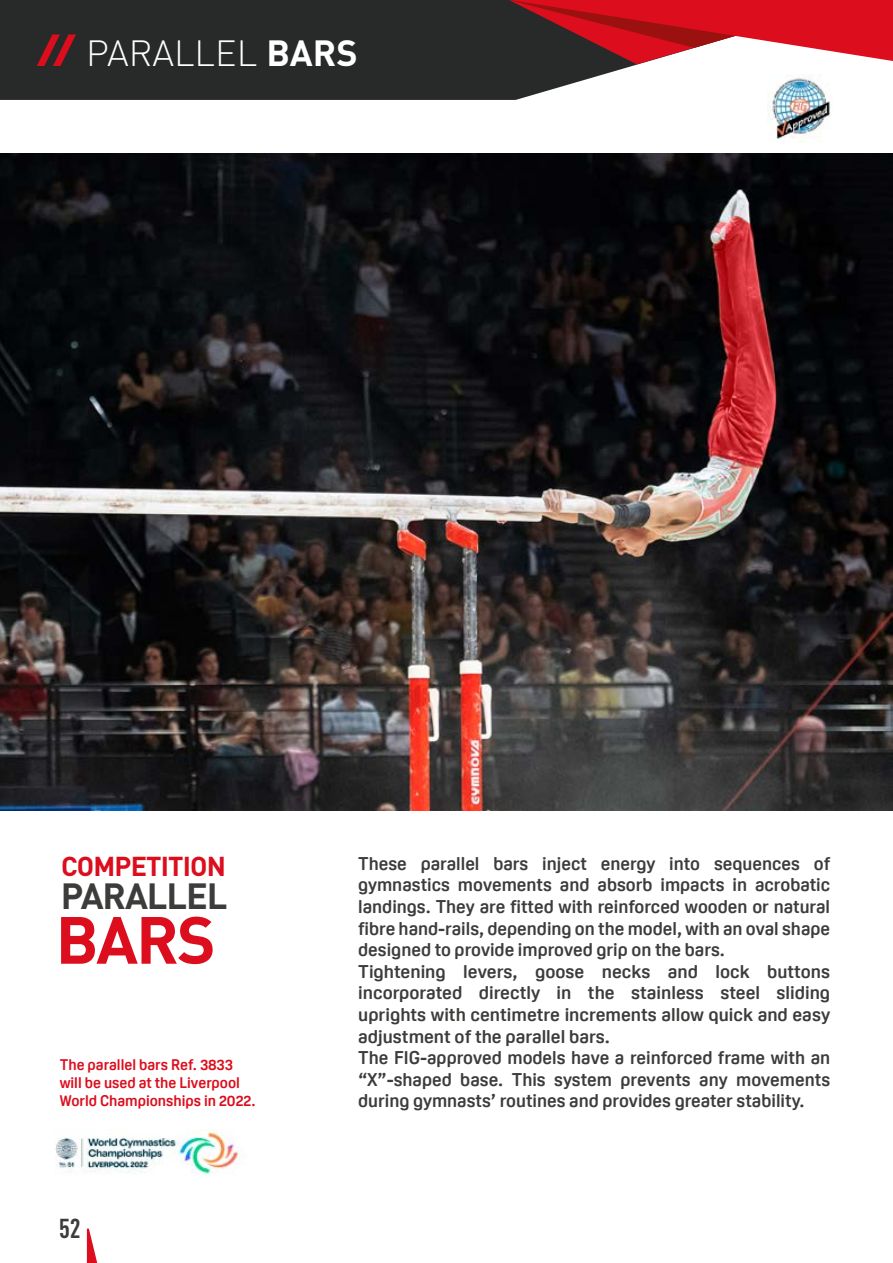
<style>
.page{position:relative;width:893px;height:1263px;background:#fff}
.page>*{position:absolute;margin:0;border:0;box-sizing:border-box;transform-origin:0 0}
.t1{font:700 65.55px "DIN Pro";color:#dc0d1d}
.t2{font:300 36px "DIN Pro";color:#fff}
.t3{font:700 36px "DIN Pro";letter-spacing:-.03em;color:#3c3c3b}
.t4{font:700 27px "DIN Pro";letter-spacing:-.03em;color:#dc0d1d}
.t5{font:700 condensed 27px "DIN Pro";color:#3c3c3b}
.t6{font:700 18px/21.6px "Oscine";color:#3c3c3b}
.t7{font:700 15px/18px "Oscine";color:#dc0d1d}
.s1{font-weight:700}
</style>
<div class="page">
<svg style="left:0;top:0;width:821px;height:100px;background:#434343"></svg>
<svg style="left:87px;top:1228px;width:11px;height:35px"></svg>
<img style="left:0;top:154px;width:893px;height:656px">
<svg style="left:509px;top:0;width:384px;height:64px;background:#bc3740"></svg>
<svg style="left:36px;top:33px;width:41px;height:34px"></svg>
<img style="left:55px;top:1129px;width:186px;height:47px">
<img style="left:767px;top:75px;width:64px;height:67px">
<h2 class="t2" style="left:86px;top:25px;width:273px">PARALLEL <span class="s1">BARS</span></h2>
<h3 class="t4" style="left:61px;top:844px;width:166px">COMPETITION</h3>
<h2 class="t3" style="left:61px;top:866px;width:168px">PARALLEL</h2>
<h1 class="t1" style="left:56px;top:885px;width:162px">BARS</h1>
<p class="t7" style="left:60px;top:1056px;width:197px">The parallel bars Ref. 3833 will be used at the Liverpool<br>World Championships in 2022.</p>
<h3 class="t5" style="left:59px;top:1208px;width:23px">52</h3>
<p class="t6" style="left:358px;top:852px;width:473px">These parallel bars inject energy into sequences of gymnastics movements and absorb impacts in acrobatic landings. They are fitted with reinforced wooden or natural fibre hand-rails, depending on the model, with an oval shape designed to provide improved grip on the bars.<br>Tightening levers, goose necks and lock buttons incorporated directly in the stainless steel sliding uprights with centimetre increments allow quick and easy adjustment of the parallel bars.<br>The FIG-approved models have a reinforced frame with an “X”-shaped base. This system prevents any movements during gymnasts’ routines and provides greater stability.</p>
</div>
